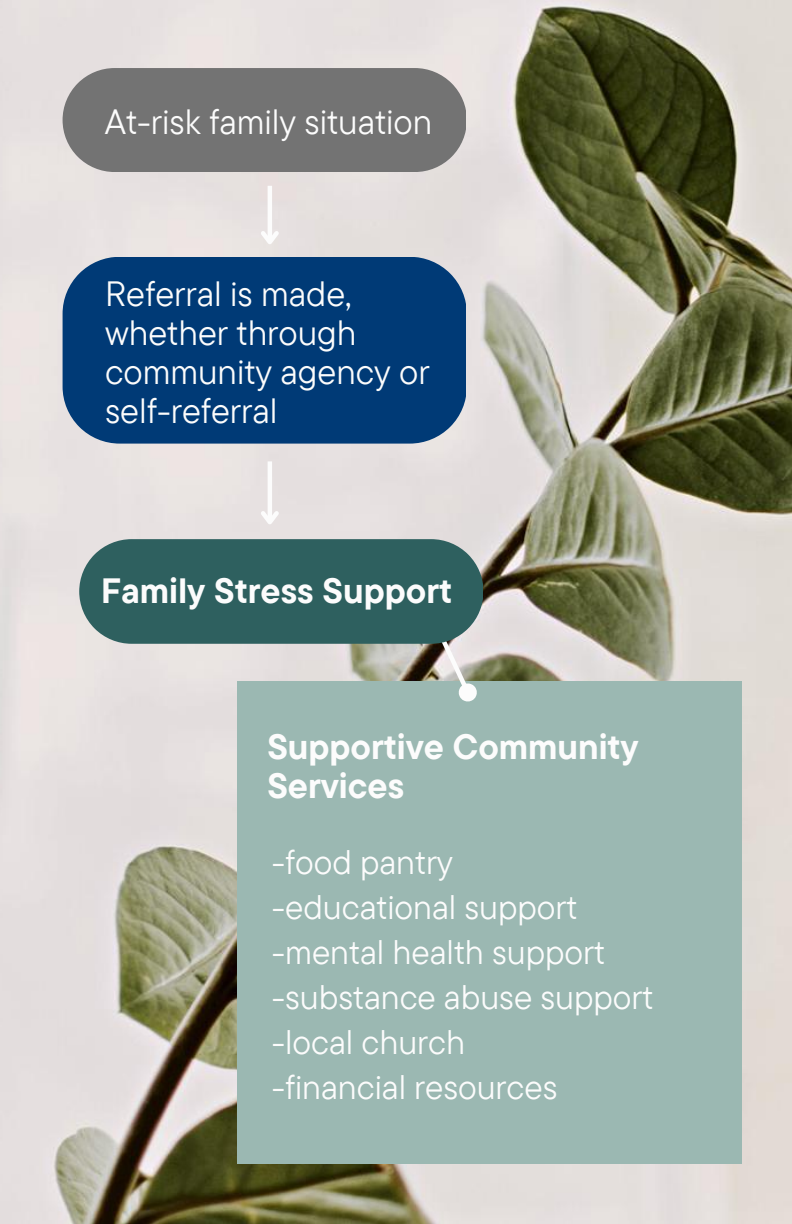
<style>
.page{position:relative;width:792px;height:1224px;background:#fff}
.page>*{position:absolute;margin:0;border:0;box-sizing:border-box;transform-origin:0 0}
.t1{font:35px/39px "TT Commons Pro";color:#fcfcfc}
.t2{font:700 35px/39px "TT Commons Pro";color:#fcfcfc}
.t3{font:34px/45px "TT Commons Pro";color:#fcfcfc}
</style>
<div class="page">
<img style="left:0;top:0;width:792px;height:1224px">
<hr style="left:268px;top:186px;width:4px;height:56px;background:#fcfcfc">
<svg style="left:257px;top:227px;width:26px;height:22px"></svg>
<div style="left:63px;top:68px;width:403px;height:104px;background:#737373"></div>
<hr style="left:268px;top:461px;width:4px;height:61px;background:#fcfcfc">
<svg style="left:257px;top:507px;width:26px;height:23px"></svg>
<div style="left:63px;top:257px;width:403px;height:187px;background:#003a76"></div>
<div style="left:237px;top:681px;width:505px;height:483px;background:#9bb8b2"></div>
<svg style="left:436px;top:644px;width:43px;height:58px"></svg>
<div style="left:79px;top:539px;width:404px;height:105px;background:#2e605f"></div>
<p class="t1" style="left:105px;top:101px;width:329px">At-risk family situation</p>
<p class="t1" style="left:105px;top:273px;width:326px">Referral is made, whether through community agency or self-referral</p>
<p class="t2" style="left:101px;top:570px;width:352px">Family Stress Support</p>
<p class="t2" style="left:267px;top:726px;width:373px">Supportive Community<br>Services</p>
<p class="t3" style="left:272px;top:839px;width:383px">-food pantry<br>-educational support -mental health support -substance abuse support -local church<br>-financial resources</p>
</div>
